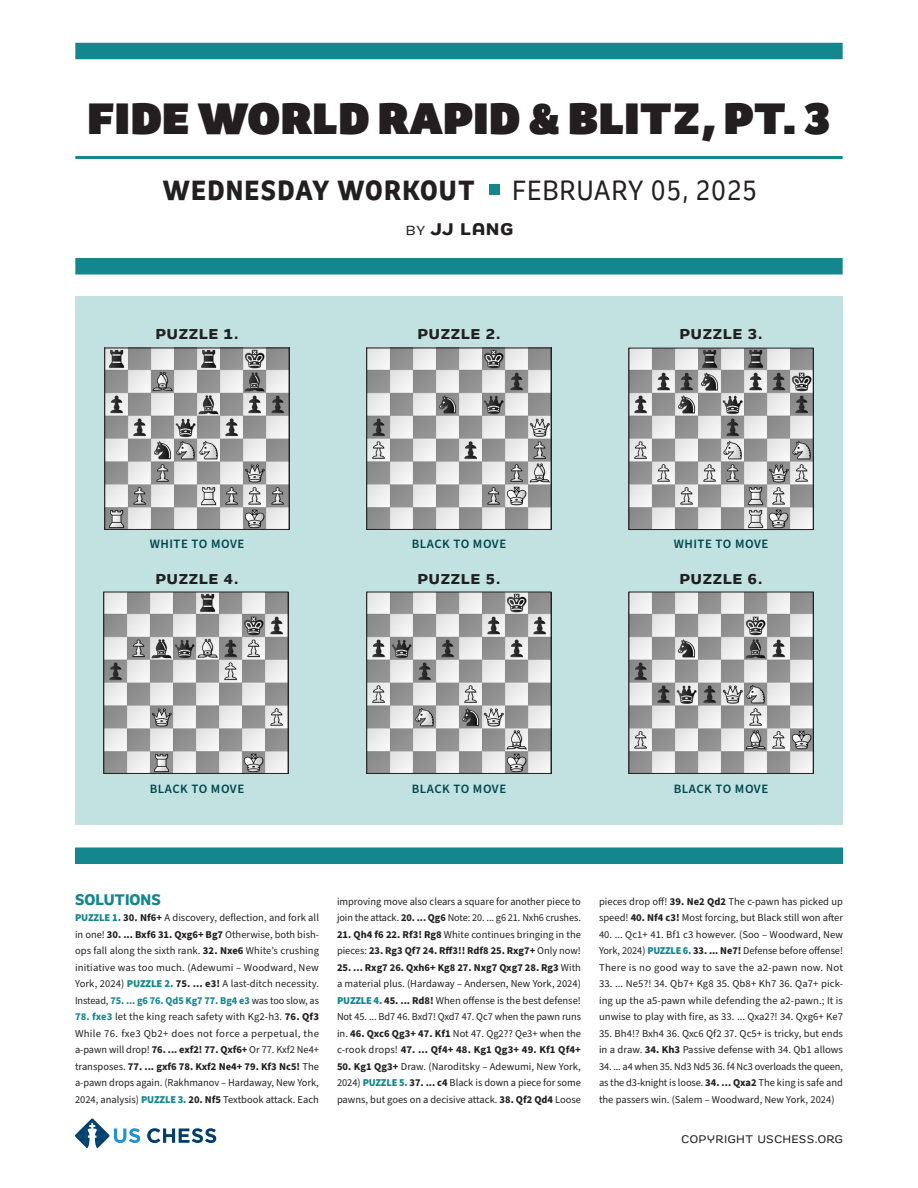
<style>
.page{position:relative;width:918px;height:1188px;background:#fff}
.page>*{position:absolute;margin:0;border:0;box-sizing:border-box;transform-origin:0 0}
.HEDLINE{font:900 45px "Remora Sans W2";color:#231f20}
.DEK{font:700 28.5px "Remora Sans W1";letter-spacing:.045em;color:#231f20}
.DEK-2{font:500 28.5px "Remora Sans W1";letter-spacing:.045em;color:#231f20}
.t1{font:700 17.25px "Remora Sans W3";letter-spacing:.065em;color:#231f20}
.SOLUTIONS_Page_Title{font:700 15.75px "Remora Sans W2";color:#14868d}
.MYM_DIAGRAM_TITLE{font:700 14.7px "Remora Sans W3";letter-spacing:.055em;color:#231f20}
.MYM_DIAGRAM_CAPTION{font:600 12.75px "Source Sans Pro";letter-spacing:.04em;color:#00474f}
.t2{font:500 11.25px "Remora Sans W3";letter-spacing:.07em;color:#231f20}
.SOLUTIONS_CLASSIFIED_Body_Text{font:10.5px/16.5px "Source Sans Pro";color:#231f20;text-align:justify}
.SOLUTIONS_CLASSIFIED_Body_Text-2{font:700 10.5px/16.5px "Source Sans Pro";color:#231f20}
.s1{font-weight:500;font-size:13.5px}
.s2{font-weight:900;color:#14868d}
.s3{font-weight:700}
.s4{font-weight:700;color:#14868d}
.s5{font-weight:400}
</style>
<div class="page">
<div style="left:75px;top:848px;width:768px;height:16px;background:#14868d"></div>
<div style="left:75px;top:297px;width:768px;height:528px;background:#c1e2e0"></div>
<div style="left:75px;top:43px;width:768px;height:16px;background:#14868d"></div>
<hr style="left:75px;top:156px;width:768px;height:3px;background:#14868d">
<div style="left:75px;top:258px;width:768px;height:16px;background:#14868d"></div>
<svg style="left:147px;top:1128px;width:69px;height:15px"></svg>
<svg style="left:75px;top:1119px;width:65px;height:29px"></svg>
<img style="left:107px;top:350px;width:180px;height:178px">
<div style="left:105px;top:348px;width:184px;height:182px;border:1px solid #231f20"></div>
<img style="left:106px;top:594px;width:180px;height:178px">
<div style="left:104px;top:592px;width:184px;height:182px;border:1px solid #231f20"></div>
<img style="left:369px;top:350px;width:180px;height:178px">
<div style="left:367px;top:348px;width:184px;height:182px;border:1px solid #231f20"></div>
<img style="left:369px;top:594px;width:180px;height:178px">
<div style="left:367px;top:592px;width:184px;height:182px;border:1px solid #231f20"></div>
<img style="left:631px;top:350px;width:180px;height:178px">
<div style="left:629px;top:348px;width:184px;height:182px;border:1px solid #231f20"></div>
<img style="left:631px;top:594px;width:180px;height:178px">
<div style="left:629px;top:592px;width:184px;height:182px;border:1px solid #231f20"></div>
<div style="left:489px;top:184px;width:11px;height:11px;background:#14868d"></div>
<p class="HEDLINE" style="left:87px;top:89px;width:744px">FIDE WORLD RAPID &amp; BLITZ, PT. 3</p>
<p class="DEK" style="left:163px;top:171px;width:314px">WEDNESDAY WORKOUT</p>
<p class="DEK-2" style="left:513px;top:172px;width:246px">FEBRUARY 05, 2025</p>
<p class="MYM_DIAGRAM_TITLE" style="left:156px;top:325px;width:84px">PUZZLE 1.</p>
<p class="MYM_DIAGRAM_CAPTION" style="left:150px;top:535px;width:96px">WHITE TO MOVE</p>
<p class="MYM_DIAGRAM_TITLE" style="left:156px;top:570px;width:84px">PUZZLE 4.</p>
<h3 class="t1" style="left:406px;top:217px;width:108px"><span class="s1">BY</span> JJ LANG</h3>
<p class="MYM_DIAGRAM_TITLE" style="left:418px;top:325px;width:84px">PUZZLE 2.</p>
<p class="MYM_DIAGRAM_CAPTION" style="left:412px;top:535px;width:96px">BLACK TO MOVE</p>
<p class="MYM_DIAGRAM_TITLE" style="left:418px;top:570px;width:84px">PUZZLE 5.</p>
<p class="MYM_DIAGRAM_TITLE" style="left:680px;top:325px;width:84px">PUZZLE 3.</p>
<p class="MYM_DIAGRAM_CAPTION" style="left:674px;top:535px;width:96px">WHITE TO MOVE</p>
<p class="MYM_DIAGRAM_TITLE" style="left:680px;top:570px;width:84px">PUZZLE 6.</p>
<p class="MYM_DIAGRAM_CAPTION" style="left:150px;top:780px;width:96px">BLACK TO MOVE</p>
<p class="MYM_DIAGRAM_CAPTION" style="left:412px;top:780px;width:96px">BLACK TO MOVE</p>
<p class="MYM_DIAGRAM_CAPTION" style="left:674px;top:780px;width:96px">BLACK TO MOVE</p>
<p class="SOLUTIONS_Page_Title" style="left:75px;top:889px;width:87px">SOLUTIONS</p>
<p class="SOLUTIONS_CLASSIFIED_Body_Text" style="left:75px;top:910px;width:246px"><span class="s2">PUZZLE 1.</span> <span class="s3">30. Nf6+</span> A discovery, deflection, and fork all in one! <span class="s3">30. ... Bxf6 31. Qxg6+ Bg7</span> Otherwise, both bish&shy;ops fall along the sixth rank. <span class="s3">32. Nxe6</span> White’s crushing initiative was too much. (Adewumi – Woodward, New York, 2024) <span class="s2">PUZZLE 2.</span> <span class="s3">75. ... e3!</span> A last-ditch necessity.<br>Instead, <span class="s4">75. ... g6 76. Qd5 Kg7 77. Bg4 e3</span> was too slow, as</p>
<p class="SOLUTIONS_CLASSIFIED_Body_Text" style="left:75px;top:1009px;width:246px"><span class="s4">78. fxe3</span> let the king reach safety with Kg2-h3. <span class="s3">76. Qf3<br></span>While 76. fxe3 Qb2+ does not force a perpetual, the a-pawn will drop! <span class="s3">76. ... exf2! 77. Qxf6+</span> Or 77. Kxf2 Ne4+ transposes. <span class="s3">77. ... gxf6 78. Kxf2 Ne4+ 79. Kf3 Nc5!</span> The a-pawn drops again. (Rakhmanov – Hardaway, New York, 2024, analysis) <span class="s2">PUZZLE 3.</span> <span class="s3">20. Nf5</span> Textbook attack. Each</p>
<p class="SOLUTIONS_CLASSIFIED_Body_Text" style="left:337px;top:893px;width:245px">improving move also clears a square for another piece to join the attack. <span class="s3">20. ... Qg6</span> Note: 20. ... g6 21. Nxh6 crushes.</p>
<p class="SOLUTIONS_CLASSIFIED_Body_Text-2" style="left:337px;top:926px;width:246px">21. Qh4 f6 22. Rf3! Rg8 <span class="s5">White continues bringing in the pieces:</span> 23. Rg3 Qf7 24. Rff3!! Rdf8 25. Rxg7+ <span class="s5">Only now!</span></p>
<p class="SOLUTIONS_CLASSIFIED_Body_Text" style="left:337px;top:959px;width:246px"><span class="s3">25. ... Rxg7 26. Qxh6+ Kg8 27. Nxg7 Qxg7 28. Rg3</span> With a material plus. (Hardaway – Andersen, New York, 2024)<br><span class="s2">PUZZLE 4.</span> <span class="s3">45. ... Rd8!</span> When offense is the best defense!<br>Not 45. ... Bd7 46. Bxd7! Qxd7 47. Qc7 when the pawn runs in. <span class="s3">46. Qxc6 Qg3+ 47. Kf1</span> Not 47. Qg2?? Qe3+ when the c-rook drops! <span class="s3">47. ... Qf4+ 48. Kg1 Qg3+ 49. Kf1 Qf4+</span></p>
<p class="SOLUTIONS_CLASSIFIED_Body_Text" style="left:337px;top:1058px;width:246px"><span class="s3">50. Kg1 Qg3+</span> Draw. (Naroditsky – Adewumi, New York, 2024) <span class="s2">PUZZLE 5.</span> <span class="s3">37. ... c4</span> Black is down a piece for some pawns, but goes on a decisive attack. <span class="s3">38. Qf2 Qd4</span> Loose</p>
<p class="SOLUTIONS_CLASSIFIED_Body_Text" style="left:599px;top:893px;width:246px">pieces drop off! <span class="s3">39. Ne2 Qd2</span> The c-pawn has picked up speed! <span class="s3">40. Nf4 c3!</span> Most forcing, but Black still won after</p>
<p class="SOLUTIONS_CLASSIFIED_Body_Text" style="left:599px;top:926px;width:246px">40. ... Qc1+ 41. Bf1 c3 however. (Soo – Woodward, New York, 2024) <span class="s2">PUZZLE 6.</span> <span class="s3">33. ... Ne7!</span> Defense before offense!<br>There is no good way to save the a2-pawn now. Not</p>
<p class="SOLUTIONS_CLASSIFIED_Body_Text" style="left:599px;top:976px;width:246px">33. ... Ne5?! 34. Qb7+ Kg8 35. Qb8+ Kh7 36. Qa7+ pick&shy;ing up the a5-pawn while defending the a2-pawn.; It is unwise to play with fire, as 33. ... Qxa2?! 34. Qxg6+ Ke7</p>
<p class="SOLUTIONS_CLASSIFIED_Body_Text" style="left:599px;top:1025px;width:246px">35. Bh4!? Bxh4 36. Qxc6 Qf2 37. Qc5+ is tricky, but ends in a draw. <span class="s3">34. Kh3</span> Passive defense with 34. Qb1 allows</p>
<p class="SOLUTIONS_CLASSIFIED_Body_Text" style="left:599px;top:1058px;width:246px">34. ... a4 when 35. Nd3 Nd5 36. f4 Nc3 overloads the queen, as the d3-knight is loose. <span class="s3">34. ... Qxa2</span> The king is safe and the passers win. (Salem – Woodward, New York, 2024)</p>
<p class="t2" style="left:681px;top:1132px;width:163px">COPYRIGHT USCHESS.ORG</p>
</div>
